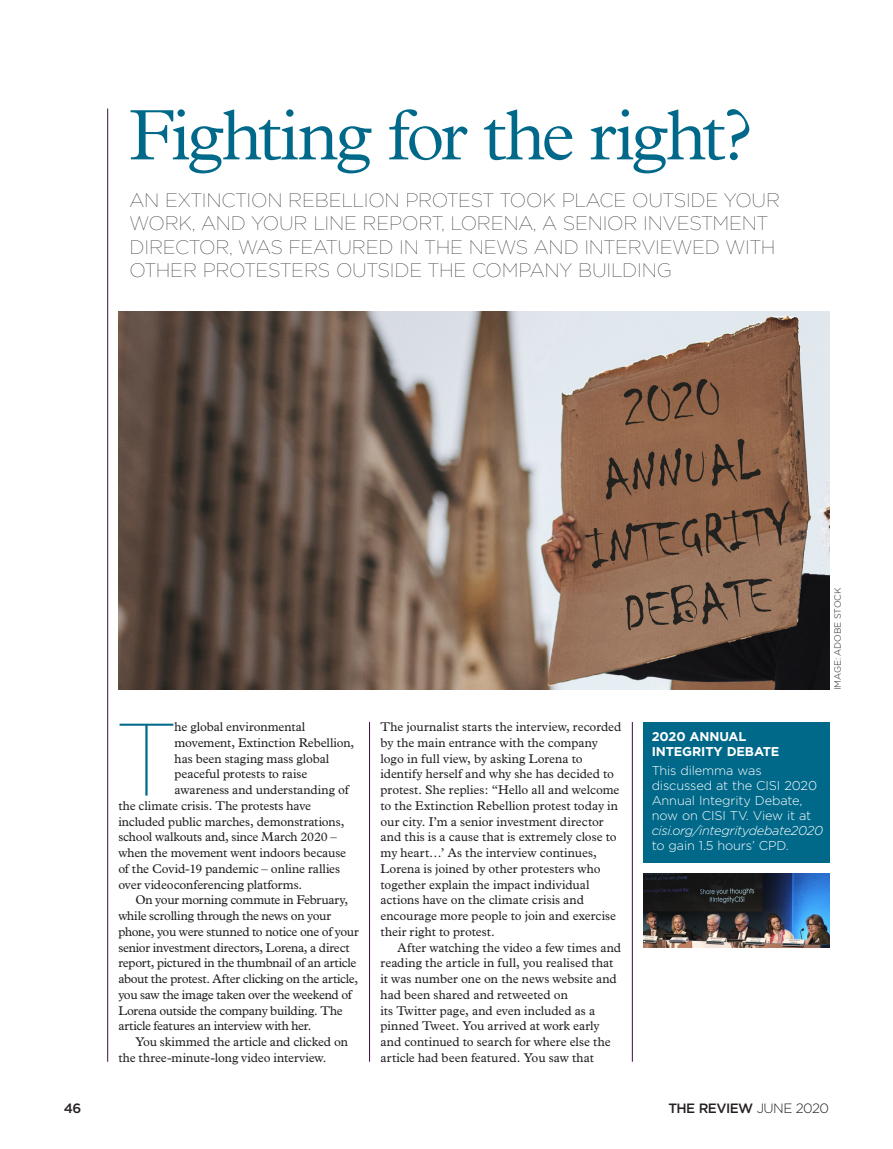
<style>
.page{position:relative;width:893px;height:1149px;background:#fff}
.page>*{position:absolute;margin:0;border:0;box-sizing:border-box;transform-origin:0 0}
.COPY{font:100 102.6px "Gotham";color:#00698a}
.HEADLINE{font:300 72px "Plantin";letter-spacing:-.04em;color:#00698a}
.t1{font:100 19.5px/23.4px "Gotham";letter-spacing:-.01em;color:#231f20}
.t2{font:500 13.5px "Gotham";letter-spacing:-.04em;color:#231f20}
.COPY-2{font:12.75px/15.8px "Plantin";letter-spacing:-.005em;color:#231f20}
.t3{font:300 12.75px/15px "Gotham";letter-spacing:-.01em;color:#fff}
.t4{font:700 12.75px/15px "Gotham";letter-spacing:-.01em;color:#fff}
._08_Credits{font:300 9px "Gotham";letter-spacing:-.01em;color:#231f20}
.s1{font-style:italic}
.s2{font-weight:300}
</style>
<div class="page">
<img style="left:119px;top:311px;width:710px;height:378px">
<hr style="left:369px;top:721px;width:1px;height:340px;background:#3c103d">
<hr style="left:107px;top:108px;width:1px;height:953px;background:#3c103d">
<hr style="left:632px;top:721px;width:1px;height:340px;background:#3c103d">
<div style="left:643px;top:721px;width:186px;height:141px;background:#00698a"></div>
<img style="left:643px;top:873px;width:186px;height:74px">
<p class="HEADLINE" style="left:130px;top:94px;width:625px">Fighting for the right?</p>
<p class="t1" style="left:130px;top:188px;width:652px">AN EXTINCTION REBELLION PROTEST TOOK PLACE OUTSIDE YOUR WORK, AND YOUR LINE REPORT, LORENA, A SENIOR INVESTMENT DIRECTOR, WAS FEATURED IN THE NEWS AND INTERVIEWED WITH OTHER PROTESTERS OUTSIDE THE COMPANY BUILDING</p>
<p class="COPY" style="left:117px;top:704px;width:61px">T</p>
<p class="COPY-2" style="left:175px;top:718px;width:132px">he global environmental</p>
<p class="COPY-2" style="left:175px;top:734px;width:181px">movement, Extinction Rebellion,</p>
<p class="COPY-2" style="left:175px;top:750px;width:156px">has been staging mass global</p>
<p class="COPY-2" style="left:175px;top:765px;width:134px">peaceful protests to raise</p>
<p class="COPY-2" style="left:175px;top:781px;width:176px">awareness and understanding of</p>
<p class="COPY-2" style="left:118px;top:797px;width:194px">the climate crisis. The protests have</p>
<p class="COPY-2" style="left:118px;top:813px;width:228px">included public marches, demonstrations,</p>
<p class="COPY-2" style="left:118px;top:828px;width:220px">school walkouts and, since March 2020 –</p>
<p class="COPY-2" style="left:118px;top:844px;width:229px">when the movement went indoors because</p>
<p class="COPY-2" style="left:118px;top:860px;width:223px">of the Covid-19 pandemic – online rallies</p>
<p class="COPY-2" style="left:118px;top:876px;width:186px">over videoconferencing platforms.</p>
<p class="COPY-2" style="left:118px;top:891px;width:242px;text-indent:17px">On your morning commute in February, while scrolling through the news on your phone, you were stunned to notice one of your senior investment directors, Lorena, a direct report, pictured in the thumbnail of an article about the protest. After clicking on the article, you saw the image taken over the weekend of Lorena outside the company building. The article features an interview with her.</p>
<p class="COPY-2" style="left:118px;top:1033px;width:231px;text-indent:17px">You skimmed the article and clicked on the three-minute-long video interview.</p>
<p class="COPY-2" style="left:381px;top:718px;width:242px">The journalist starts the interview, recorded by the main entrance with the company logo in full view, by asking Lorena to identify herself and why she has decided to protest. She replies: “Hello all and welcome to the Extinction Rebellion protest today in our city. I’m a senior investment director and this is a cause that is extremely close to my heart…’ As the interview continues, Lorena is joined by other protesters who together explain the impact individual actions have on the climate crisis and encourage more people to join and exercise their right to protest.</p>
<p class="COPY-2" style="left:381px;top:938px;width:242px;text-indent:17px">After watching the video a few times and reading the article in full, you realised that it was number one on the news website and had been shared and retweeted on<br>its Twitter page, and even included as a pinned Tweet. You arrived at work early and continued to search for where else the article had been featured. You saw that</p>
<p class="_08_Credits" style="left:833px;top:689px;width:104px;rotate:-90deg">IMAGE: ADOBE STOCK</p>
<p class="t4" style="left:652px;top:728px;width:129px">2020 ANNUAL<br>INTEGRITY DEBATE</p>
<p class="t3" style="left:652px;top:763px;width:173px">This dilemma was discussed at the CISI 2020<br>Annual Integrity Debate, now on CISI TV. View it at <span class="s1">cisi.org/integritydebate2020 </span>to gain 1.5 hours’ CPD.</p>
<p class="t2" style="left:64px;top:1100px;width:19px">46</p>
<p class="t2" style="left:668px;top:1100px;width:162px">THE REVIEW <span class="s2">JUNE 2020</span></p>
</div>
